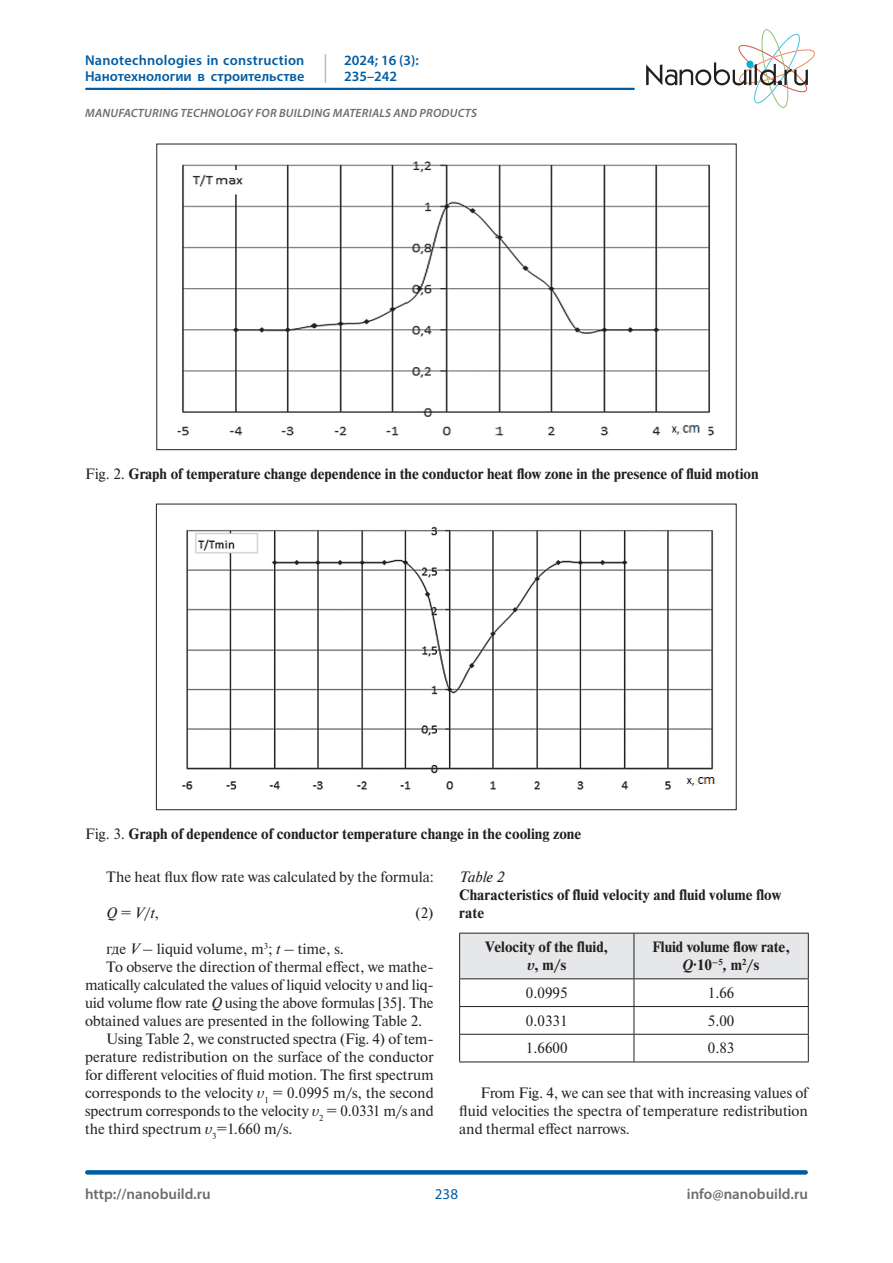
<style>
.page{position:relative;width:893px;height:1263px;background:#fff}
.page>*{position:absolute;margin:0;border:0;box-sizing:border-box;transform-origin:0 0}
.t1{font:15px/18px "Newton";letter-spacing:-.005em;color:#231f20;text-align:justify}
.t2{font:700 15px/18px "Newton";color:#231f20;text-align:center}
.t3{font:600 15px "Myriad Pro";color:#6c6d70}
.t4{font:italic 15px "Newton";color:#231f20}
.t5{font:15px "Myriad Pro";color:#015ca3}
.t6{font:600 14.25px/16.5px "Myriad Pro";letter-spacing:.005em;color:#015ca3}
.t7{font:italic 600 12px "Myriad Pro";letter-spacing:.02em;color:#6c6d70}
.s1{font-weight:400}
.s2{font-style:normal}
.s3{font-style:italic}
</style>
<div class="page">
<svg style="left:646px;top:29px;width:169px;height:79px"></svg>
<hr style="left:86px;top:88px;width:548px;height:2px;background:#015ca3">
<div style="left:87px;top:1170px;width:719px;height:5px;background:#015ca3"></div>
<svg style="left:325px;top:55px;width:1px;height:27px"></svg>
<hr style="left:459px;top:1061px;width:175px;height:1px;background:#231f20">
<hr style="left:634px;top:1061px;width:175px;height:1px;background:#231f20">
<svg style="left:459px;top:933px;width:350px;height:128px"></svg>
<img style="left:177px;top:161px;width:538px;height:275px">
<img style="left:181px;top:526px;width:533px;height:264px">
<img style="left:684px;top:774px;width:31px;height:14px">
<img style="left:669px;top:422px;width:33px;height:14px">
<p class="t6" style="left:85px;top:51px;width:221px">Nanotechnologies in construction<br>Нанотехнологии в строительстве</p>
<p class="t6" style="left:344px;top:51px;width:76px">2024; 16 (3):<br>235–242</p>
<p class="t7" style="left:85px;top:105px;width:393px">MANUFACTURING TECHNOLOGY FOR BUILDING MATERIALS AND PRODUCTS</p>
<p class="t2" style="left:85px;top:465px;width:675px"><span class="s1">Fig. 2.</span> Graph of temperature change dependence in the conductor heat flow zone in the presence of fluid motion</p>
<p class="t2" style="left:85px;top:825px;width:498px"><span class="s1">Fig. 3.</span> Graph of dependence of conductor temperature change in the cooling zone</p>
<p class="t1" style="left:106px;top:867px;width:329px">The heat flux flow rate was calculated by the formula:</p>
<p class="t4" style="left:106px;top:903px;width:54px">Q <span class="s2">=</span> V<span class="s2">/</span>t<span class="s2">,</span></p>
<p class="t1" style="left:415px;top:903px;width:20px">(2)</p>
<p class="t1" style="left:106px;top:939px;width:239px">где <span class="s3">V</span> – liquid volume, m<sup>3</sup>; <span class="s3">t</span> – time, s.</p>
<p class="t1" style="left:106px;top:957px;width:329px">To observe the direction of thermal effect, we mathe-</p>
<p class="t1" style="left:85px;top:975px;width:350px">matically calculated the values of liquid velocity υ and liq-</p>
<p class="t1" style="left:85px;top:993px;width:350px">uid volume flow rate <span class="s3">Q</span> using the above formulas [35]. The</p>
<p class="t1" style="left:85px;top:1011px;width:339px">obtained values are presented in the following Table 2.</p>
<p class="t1" style="left:106px;top:1029px;width:329px">Using Table 2, we constructed spectra (Fig. 4) of tem-</p>
<p class="t1" style="left:85px;top:1047px;width:350px">perature redistribution on the surface of the conductor</p>
<p class="t1" style="left:85px;top:1065px;width:350px">for different velocities of fluid motion. The first spectrum</p>
<p class="t1" style="left:85px;top:1083px;width:350px">corresponds to the velocity <span class="s3">υ</span><sub>1</sub> = 0.0995 m/s, the second</p>
<p class="t1" style="left:85px;top:1101px;width:350px">spectrum corresponds to the velocity <span class="s3">υ</span><sub>2</sub> = 0.0331 m/s and</p>
<p class="t1" style="left:85px;top:1119px;width:209px">the third spectrum <span class="s3">υ</span><sub>3</sub>=1.660 m/s.</p>
<p class="t4" style="left:459px;top:868px;width:46px">Table 2</p>
<p class="t2" style="left:459px;top:886px;width:324px;text-align:left">Characteristics of fluid velocity and fluid volume flow rate</p>
<p class="t2" style="left:485px;top:938px;width:125px">Velocity of the fluid, <span class="s3">υ</span>, m/s</p>
<p class="t2" style="left:652px;top:938px;width:140px">Fluid volume flow rate,<br><span class="s3">Q</span>·10<sup>–5</sup><span class="s3">,</span> m<sup>2</sup>/s</p>
<p class="t1" style="left:526px;top:983px;width:43px">0.0995</p>
<p class="t1" style="left:708px;top:983px;width:28px">1.66</p>
<p class="t1" style="left:526px;top:1011px;width:43px">0.0331</p>
<p class="t1" style="left:708px;top:1011px;width:28px">5.00</p>
<p class="t1" style="left:526px;top:1039px;width:43px">1.6600</p>
<p class="t1" style="left:708px;top:1039px;width:28px">0.83</p>
<p class="t1" style="left:459px;top:1083px;width:350px;text-indent:21px">From Fig. 4, we can see that with increasing values of fluid velocities the spectra of temperature redistribution and thermal effect narrows.</p>
<p class="t3" style="left:85px;top:1184px;width:127px">http://nanobuild.ru</p>
<p class="t3" style="left:687px;top:1184px;width:123px">info@nanobuild.ru</p>
<p class="t5" style="left:435px;top:1185px;width:25px">238</p>
</div>
